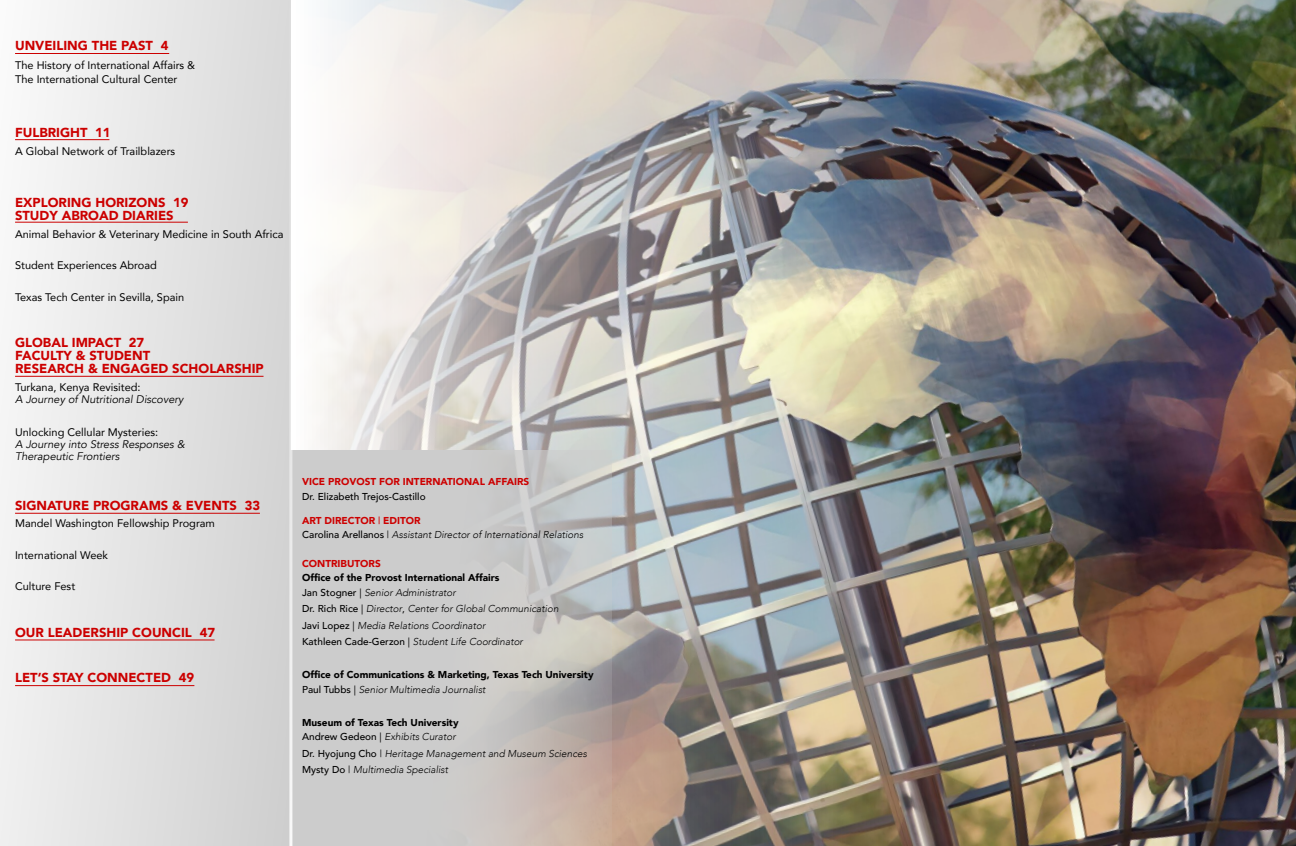
<style>
.page{position:relative;width:1296px;height:846px;background:#fff}
.page>*{position:absolute;margin:0;border:0;box-sizing:border-box;transform-origin:0 0}
.t1{font:900 13px "Avenir";color:#c00}
.t2{font:11px "Avenir";color:#000}
.t3{font:italic 11px "Avenir";color:#000}
.t4{font:italic 300 10px "Avenir";color:#000}
.t5{font:900 10px "Avenir";color:#000}
.t6{font:900 10px "Avenir";color:#c00}
.t7{font:500 10px "Avenir";color:#000}
.s1{font-weight:500}
.s2{font-weight:500;font-style:normal}
.s3{font-weight:400;font-style:normal}
</style>
<div class="page">
<div style="left:0;top:0;width:291px;height:846px;background:linear-gradient(to right,#f5f5f5,#d3d3d3)"></div>
<img style="left:316px;top:0;width:980px;height:846px">
<svg style="left:292px;top:450px;width:320px;height:396px;fill:#ccc"></svg>
<hr style="left:15px;top:53px;width:154px;height:1px;background:#c00">
<hr style="left:15px;top:139px;width:94px;height:1px;background:#c00">
<hr style="left:15px;top:222px;width:173px;height:1px;background:#c00">
<hr style="left:15px;top:376px;width:249px;height:1px;background:#c00">
<hr style="left:15px;top:513px;width:245px;height:1px;background:#c00">
<hr style="left:15px;top:639px;width:200px;height:1px;background:#c00">
<hr style="left:15px;top:685px;width:179px;height:1px;background:#c00">
<hr style="left:289px;top:0;width:3px;height:846px;background:#fff">
<p class="t1" style="left:15px;top:34px;width:155px">UNVEILING THE PAST 4</p>
<p class="t2" style="left:15px;top:56px;width:182px">The History of International Affairs &amp;</p>
<p class="t2" style="left:15px;top:70px;width:164px">The International Cultural Center</p>
<p class="t1" style="left:15px;top:121px;width:97px">FULBRIGHT 11</p>
<p class="t2" style="left:15px;top:142px;width:162px">A Global Network of Trailblazers</p>
<p class="t1" style="left:15px;top:191px;width:175px">EXPLORING HORIZONS 19</p>
<p class="t1" style="left:15px;top:204px;width:160px">STUDY ABROAD DIARIES</p>
<p class="t2" style="left:15px;top:225px;width:270px">Animal Behavior &amp; Veterinary Medicine in South Africa</p>
<p class="t2" style="left:15px;top:257px;width:143px">Student Experiences Abroad</p>
<p class="t2" style="left:15px;top:288px;width:171px">Texas Tech Center in Sevilla, Spain</p>
<p class="t1" style="left:15px;top:332px;width:131px">GLOBAL IMPACT 27</p>
<p class="t1" style="left:15px;top:345px;width:137px">FACULTY &amp; STUDENT</p>
<p class="t1" style="left:15px;top:358px;width:250px">RESEARCH &amp; ENGAGED SCHOLARSHIP</p>
<p class="t2" style="left:15px;top:378px;width:127px">Turkana, Kenya Revisited:</p>
<p class="t3" style="left:15px;top:392px;width:170px">A Journey of Nutritional Discovery</p>
<p class="t2" style="left:15px;top:424px;width:145px">Unlocking Cellular Mysteries:</p>
<p class="t3" style="left:15px;top:438px;width:171px">A Journey into Stress Responses &amp;</p>
<p class="t3" style="left:15px;top:450px;width:106px">Therapeutic Frontiers</p>
<p class="t1" style="left:15px;top:494px;width:247px">SIGNATURE PROGRAMS &amp; EVENTS 33</p>
<p class="t2" style="left:15px;top:515px;width:201px">Mandel Washington Fellowship Program</p>
<p class="t2" style="left:15px;top:546px;width:95px">International Week</p>
<p class="t2" style="left:15px;top:577px;width:62px">Culture Fest</p>
<p class="t1" style="left:15px;top:621px;width:201px">OUR LEADERSHIP COUNCIL 47</p>
<p class="t1" style="left:15px;top:666px;width:181px">LET’S STAY CONNECTED 49</p>
<p class="t6" style="left:302px;top:473px;width:229px">VICE PROVOST FOR INTERNATIONAL AFFAIRS</p>
<p class="t7" style="left:302px;top:488px;width:125px">Dr. Elizabeth Trejos-Castillo</p>
<p class="t6" style="left:302px;top:512px;width:120px">ART DIRECTOR <span class="s1">|</span> EDITOR</p>
<p class="t4" style="left:302px;top:529px;width:283px"><span class="s2">Carolina Arellanos</span> <span class="s3">|</span> Assistant Director of International Relations</p>
<p class="t6" style="left:302px;top:555px;width:80px">CONTRIBUTORS</p>
<p class="t5" style="left:302px;top:569px;width:199px">Office of the Provost International Affairs</p>
<p class="t4" style="left:302px;top:586px;width:155px"><span class="s2">Jan Stogner</span> <span class="s3">|</span> Senior Administrator</p>
<p class="t4" style="left:302px;top:603px;width:258px"><span class="s2">Dr. Rich Rice</span> <span class="s3">|</span> Director<span class="s3">,</span> Center for Global Communication</p>
<p class="t4" style="left:302px;top:619px;width:185px"><span class="s2">Javi Lopez</span> <span class="s3">|</span> Media Relations Coordinator</p>
<p class="t4" style="left:302px;top:636px;width:222px"><span class="s2">Kathleen Cade-Gerzon</span> <span class="s3">|</span> Student Life Coordinator</p>
<p class="t5" style="left:302px;top:666px;width:293px">Office of Communications &amp; Marketing, Texas Tech University</p>
<p class="t4" style="left:302px;top:683px;width:185px"><span class="s2">Paul Tubbs</span> <span class="s3">|</span> Senior Multimedia Journalist</p>
<p class="t5" style="left:302px;top:714px;width:158px">Museum of Texas Tech University</p>
<p class="t4" style="left:302px;top:731px;width:155px"><span class="s2">Andrew Gedeon</span> <span class="s3">|</span> Exhibits Curator</p>
<p class="t4" style="left:302px;top:747px;width:286px"><span class="s2">Dr. Hyojung Cho</span> <span class="s3">|</span> Heritage Management and Museum Sciences</p>
<p class="t4" style="left:302px;top:764px;width:148px"><span class="s2">Mysty Do</span> <span class="s3">|</span> Multimedia Specialist</p>
</div>
